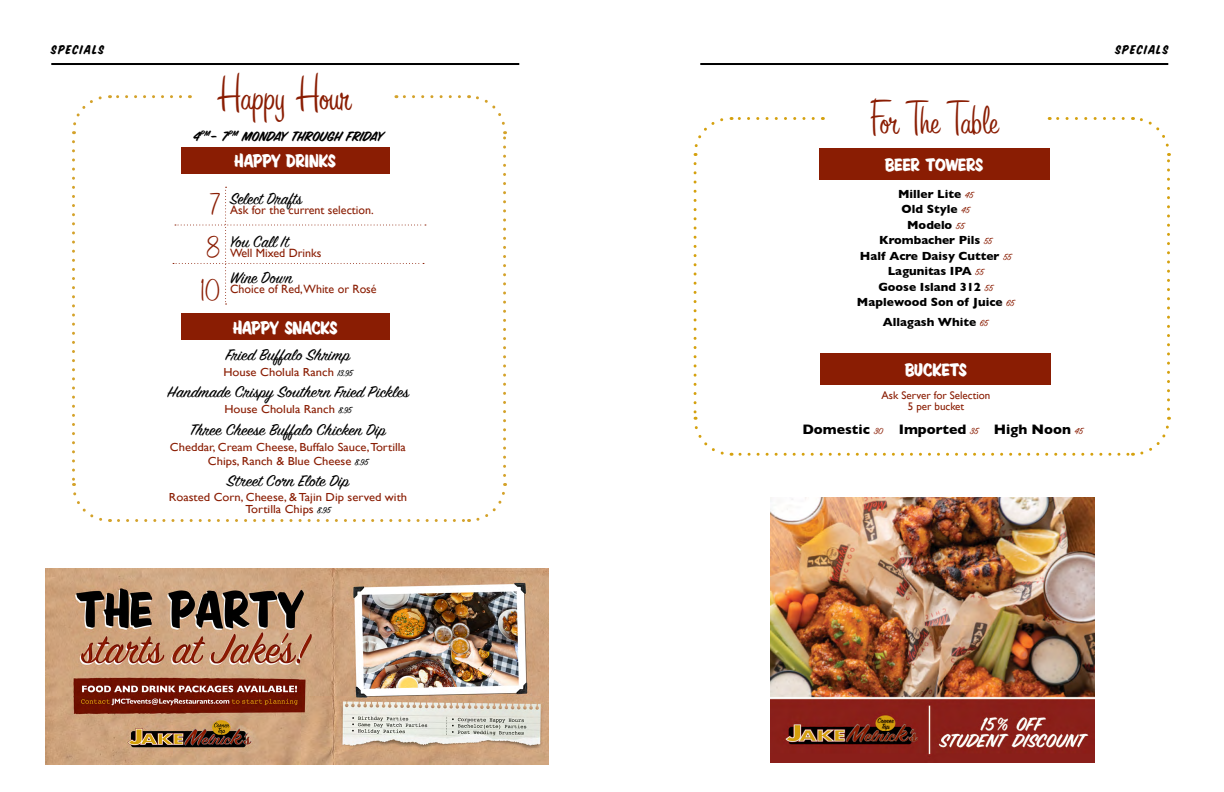
<style>
.page{position:relative;width:1224px;height:792px;background:#fff}
.page>*{position:absolute;margin:0;border:0;box-sizing:border-box;transform-origin:0 0}
.t1{font:50px "Sign Painter House Casual";color:#8a1d03}
.t2{font:48px "Sign Painter House Casual";letter-spacing:-.005em;color:#8a1d03}
.t3{font:30px/43.1px "Sign Painter House Casual";color:#8a1d03;text-align:center}
.t4{font:20px "Sign Painter House Showcard";letter-spacing:-.005em;color:#fff}
.t5{font:18px "Sign Painter House Script";color:#000}
.t6{font:17.5px "Sign Painter House Script";color:#000;scale:1.08 1}
.t7{font:15px "Sign Painter House Brush";letter-spacing:-.01em;color:#000}
.t8{font:700 14px "Gill Sans";color:#000}
.t9{font:14px "Sign Painter House Slant";letter-spacing:.095em;color:#000}
.t10{font:700 12px/15.4px "Gill Sans";color:#000;text-align:center}
.t11{font:12px "Gill Sans";color:#8a1d03}
.t12{font:11.7px/14.6px "Gill Sans";color:#8a1d03;text-align:center;scale:1.08 1}
.t13{font:11px/10.9px "Gill Sans";color:#8a1d03;text-align:center}
.s1{font-family:"Sign Painter House Script";font-size:9.9px;color:#000}
.s2{font-family:"Sign Painter House Script";font-weight:400;font-size:10px;color:#8a1d03}
</style>
<div class="page">
<svg style="left:110px;top:95px;width:71px;height:3px"></svg>
<svg style="left:72px;top:96px;width:30px;height:38px"></svg>
<svg style="left:72px;top:142px;width:39px;height:380px"></svg>
<svg style="left:118px;top:483px;width:389px;height:39px"></svg>
<svg style="left:469px;top:95px;width:38px;height:380px"></svg>
<svg style="left:396px;top:95px;width:63px;height:3px"></svg>
<svg style="left:173px;top:187px;width:253px;height:118px"></svg>
<div style="left:181px;top:147px;width:208px;height:26px;background:#8a1d03"></div>
<div style="left:181px;top:313px;width:209px;height:27px;background:#8a1d03"></div>
<svg style="left:731px;top:117px;width:82px;height:3px"></svg>
<svg style="left:693px;top:118px;width:31px;height:38px"></svg>
<svg style="left:693px;top:164px;width:39px;height:292px"></svg>
<svg style="left:740px;top:417px;width:431px;height:39px"></svg>
<svg style="left:1133px;top:117px;width:38px;height:292px"></svg>
<svg style="left:1049px;top:117px;width:74px;height:3px"></svg>
<hr style="left:51px;top:63px;width:468px;height:2px;background:#000">
<hr style="left:700px;top:63px;width:468px;height:2px;background:#000">
<div style="left:819px;top:149px;width:230px;height:31px;background:#8a1d03"></div>
<img style="left:45px;top:568px;width:504px;height:197px">
<div style="left:821px;top:353px;width:230px;height:32px;background:#8a1d03"></div>
<img style="left:770px;top:497px;width:324px;height:266px">
<p class="t9" style="left:51px;top:44px;width:54px">SPECIALS</p>
<p class="t9" style="left:1115px;top:44px;width:54px">SPECIALS</p>
<h1 class="t1" style="left:218px;top:67px;width:134px">Happy Hour</h1>
<p class="t7" style="left:193px;top:130px;width:192px">4<sup>PM</sup>- 7<sup>PM</sup> MONDAY THROUGH FRIDAY</p>
<h3 class="t4" style="left:235px;top:149px;width:103px">HAPPY DRINKS</h3>
<h3 class="t3" style="left:201px;top:185px;width:21px">7<br>8<br>10</h3>
<h3 class="t5" style="left:230px;top:188px;width:73px">Select Drafts</h3>
<p class="t11" style="left:230px;top:203px;width:145px">Ask for the current selection.</p>
<h3 class="t5" style="left:230px;top:231px;width:60px">You Call It</h3>
<p class="t11" style="left:230px;top:246px;width:93px">Well Mixed Drinks</p>
<h3 class="t5" style="left:230px;top:267px;width:64px">Wine Down</h3>
<p class="t11" style="left:230px;top:282px;width:148px">Choice of Red,White or Rosé</p>
<h3 class="t4" style="left:233px;top:316px;width:106px">HAPPY SNACKS</h3>
<h3 class="t6" style="left:226px;top:344px;width:116px">Fried Buffalo Shrimp</h3>
<p class="t12" style="left:223px;top:365px;width:121px">House Cholula Ranch <span class="s1">13.95</span></p>
<h3 class="t6" style="left:167px;top:381px;width:225px">Handmade Crispy Southern Fried Pickles</h3>
<p class="t12" style="left:224px;top:402px;width:119px">House Cholula Ranch <span class="s1">8.95</span></p>
<h3 class="t6" style="left:190px;top:419px;width:183px">Three Cheese Buffalo Chicken Dip</h3>
<p class="t12" style="left:170px;top:439px;width:220px">Cheddar, Cream Cheese, Buffalo Sauce,Tortilla<br>Chips, Ranch &amp; Blue Cheese <span class="s1">8.95</span></p>
<h3 class="t6" style="left:227px;top:470px;width:115px">Street Corn Elote Dip</h3>
<p class="t12" style="left:169px;top:491px;width:222px;line-height:11.7px">Roasted Corn, Cheese, &amp; Tajin Dip served with<br>Tortilla Chips <span class="s1">8.95</span></p>
<h2 class="t2" style="left:871px;top:92px;width:129px">For The Table</h2>
<h3 class="t4" style="left:885px;top:154px;width:100px">BEER TOWERS</h3>
<p class="t10" style="left:857px;top:186px;width:159px">Miller Lite <span class="s2">45<br></span>Old Style <span class="s2">45<br></span>Modelo <span class="s2">55<br></span>Krombacher Pils <span class="s2">55<br></span>Half Acre Daisy Cutter <span class="s2">55<br></span>Lagunitas IPA <span class="s2">55<br></span>Goose Island 312 <span class="s2">55<br></span>Maplewood Son of Juice <span class="s2">65</span></p>
<p class="t10" style="left:883px;top:314px;width:107px">Allagash White <span class="s2">65</span></p>
<h3 class="t4" style="left:905px;top:358px;width:63px">BUCKETS</h3>
<p class="t13" style="left:882px;top:390px;width:110px">Ask Server for Selection<br>5 per bucket</p>
<p class="t8" style="left:802px;top:418px;width:282px">Domestic <span class="s2">30</span> Imported <span class="s2">35</span> High Noon <span class="s2">45</span></p>
</div>
